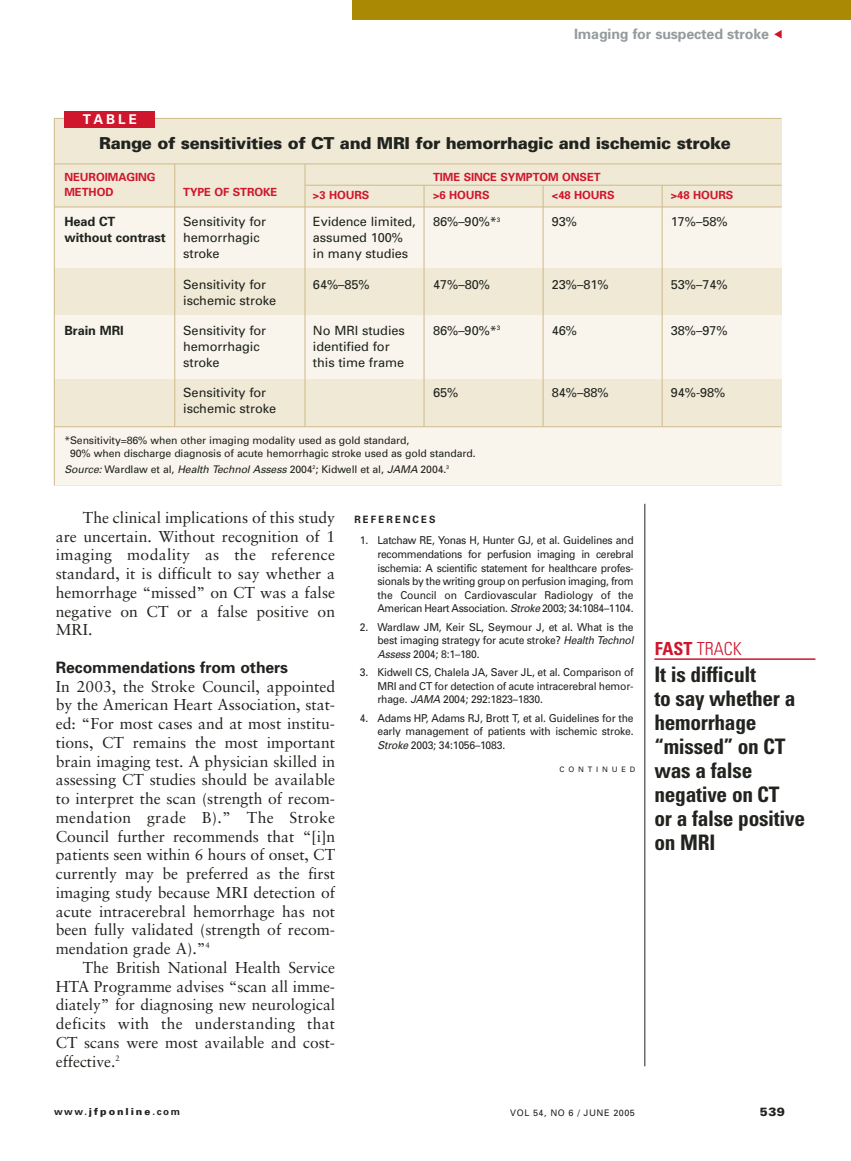
<style>
.page{position:relative;width:851px;height:1161px;background:#fff}
.page>*{position:absolute;margin:0;border:0;box-sizing:border-box;transform-origin:0 0}
.t1{font:700 condensed 21.3px/24px "Univers";letter-spacing:-.015em;color:#20231e}
.t2{font:300 condensed 18px "Univers";color:#cf162d}
.t3{font:900 16.5px "Univers";letter-spacing:-.02em;color:#20231e}
.t4{font:15.75px/18.8px "Sabon";color:#20231e;text-align:justify}
.t5{font:700 15.75px "Univers";letter-spacing:-.005em;color:#20231e}
.t6{font:700 14.25px "Univers";letter-spacing:-.01em;color:#959c9d}
.t7{font:700 13.5px "Univers";letter-spacing:.22em;color:#fff}
.t8{font:12.75px "Univers";letter-spacing:-.005em;color:#20231e}
.t9{font:700 12.75px "Univers";letter-spacing:-.005em;color:#20231e}
.t10{font:900 12px "Univers";color:#20231e}
.t11{font:700 11.25px "Univers";letter-spacing:-.005em;color:#cf162d}
.t12{font:10.8px/13.6px "Univers";letter-spacing:-.015em;color:#20231e;text-align:justify;scale:.95 1}
.t13{font:10.5px/13.5px "Univers";letter-spacing:-.01em;color:#20231e}
.t14{font:700 10.2px "Univers";letter-spacing:.22em;color:#20231e;scale:.95 1}
.t15{font:900 9.75px "Univers";letter-spacing:.2em;color:#20231e}
.t16{font:9px "Univers";letter-spacing:.055em;color:#20231e}
.t17{font:7.5px "Univers";letter-spacing:.5em;color:#20231e}
.s1{font-style:italic}
.s2{font-weight:700}
</style>
<div class="page">
<div style="left:352px;top:0;width:498px;height:20px;background:#aa8905"></div>
<hr style="left:644px;top:504px;width:1px;height:562px;background:#20231e">
<hr style="left:654px;top:658px;width:161px;height:2px;background:#cf162d">
<div style="left:54px;top:119px;width:727px;height:366px;background:#f0e9d6"></div>
<hr style="left:54px;top:118px;width:727px;height:1px;background:#cdba89">
<div style="left:65px;top:111px;width:90px;height:16px;background:#cf162d"></div>
<div style="left:54px;top:315px;width:727px;height:64px;background:#f9f5ec"></div>
<div style="left:54px;top:427px;width:727px;height:58px;background:#f9f5ec"></div>
<div style="left:54px;top:207px;width:727px;height:61px;background:#f9f5ec"></div>
<hr style="left:54px;top:207px;width:727px;height:1px;background:#cdba89">
<hr style="left:305px;top:185px;width:476px;height:1px;background:#cdba89">
<hr style="left:54px;top:426px;width:727px;height:1px;background:#cdba89">
<hr style="left:54px;top:164px;width:727px;height:1px;background:#cdba89">
<hr style="left:54px;top:118px;width:1px;height:367px;background:#cdba89">
<hr style="left:174px;top:164px;width:1px;height:263px;background:#cdba89">
<hr style="left:304px;top:164px;width:1px;height:263px;background:#cdba89">
<hr style="left:661px;top:185px;width:1px;height:242px;background:#cdba89">
<hr style="left:542px;top:185px;width:1px;height:242px;background:#cdba89">
<hr style="left:423px;top:185px;width:1px;height:242px;background:#cdba89">
<p class="t7" style="left:83px;top:114px;width:56px">TABLE</p>
<p class="t6" style="left:574px;top:29px;width:196px">Imaging for suspected stroke</p>
<p class="t3" style="left:99px;top:137px;width:633px">Range of sensitivities of CT and MRI for hemorrhagic and ischemic stroke</p>
<p class="t11" style="left:64px;top:173px;width:93px">NEUROIMAGING</p>
<p class="t11" style="left:433px;top:173px;width:169px">TIME SINCE SYMPTOM ONSET</p>
<p class="t11" style="left:64px;top:188px;width:51px">METHOD</p>
<p class="t11" style="left:183px;top:188px;width:96px">TYPE OF STROKE</p>
<p class="t11" style="left:313px;top:191px;width:58px">&gt;3 HOURS</p>
<p class="t11" style="left:433px;top:191px;width:58px">&gt;6 HOURS</p>
<p class="t11" style="left:552px;top:191px;width:64px">&lt;48 HOURS</p>
<p class="t11" style="left:670px;top:191px;width:64px">&gt;48 HOURS</p>
<p class="t9" style="left:64px;top:217px;width:52px">Head CT</p>
<p class="t8" style="left:183px;top:217px;width:84px">Sensitivity for</p>
<p class="t8" style="left:313px;top:217px;width:104px">Evidence limited,</p>
<p class="t8" style="left:433px;top:217px;width:69px">86%–90%*<sup>3</sup></p>
<p class="t8" style="left:552px;top:217px;width:27px">93%</p>
<p class="t8" style="left:670px;top:217px;width:58px">17%–58%</p>
<p class="t9" style="left:64px;top:233px;width:103px">without contrast</p>
<p class="t8" style="left:183px;top:233px;width:78px">hemorrhagic</p>
<p class="t8" style="left:313px;top:233px;width:92px">assumed 100%</p>
<p class="t8" style="left:183px;top:249px;width:38px">stroke</p>
<p class="t8" style="left:313px;top:249px;width:97px">in many studies</p>
<p class="t8" style="left:183px;top:279px;width:84px">Sensitivity for</p>
<p class="t8" style="left:313px;top:279px;width:58px">64%–85%</p>
<p class="t8" style="left:433px;top:279px;width:58px">47%–80%</p>
<p class="t8" style="left:552px;top:279px;width:58px">23%–81%</p>
<p class="t8" style="left:670px;top:279px;width:58px">53%–74%</p>
<p class="t8" style="left:183px;top:295px;width:94px">ischemic stroke</p>
<p class="t9" style="left:64px;top:326px;width:61px">Brain MRI</p>
<p class="t8" style="left:183px;top:326px;width:84px">Sensitivity for</p>
<p class="t8" style="left:313px;top:326px;width:93px">No MRI studies</p>
<p class="t8" style="left:433px;top:326px;width:69px">86%–90%*<sup>3</sup></p>
<p class="t8" style="left:552px;top:326px;width:27px">46%</p>
<p class="t8" style="left:670px;top:326px;width:58px">38%–97%</p>
<p class="t8" style="left:183px;top:342px;width:78px">hemorrhagic</p>
<p class="t8" style="left:313px;top:342px;width:78px">identified for</p>
<p class="t8" style="left:183px;top:358px;width:38px">stroke</p>
<p class="t8" style="left:313px;top:358px;width:93px">this time frame</p>
<p class="t8" style="left:183px;top:388px;width:84px">Sensitivity for</p>
<p class="t8" style="left:433px;top:388px;width:27px">65%</p>
<p class="t8" style="left:552px;top:388px;width:58px">84%–88%</p>
<p class="t8" style="left:670px;top:388px;width:56px">94%-98%</p>
<p class="t8" style="left:183px;top:404px;width:94px">ischemic stroke</p>
<p class="t13" style="left:70px;top:434px;width:407px;text-indent:-6px">*Sensitivity=86% when other imaging modality used as gold standard,<br>90% when discharge diagnosis of acute hemorrhagic stroke used as gold standard.</p>
<p class="t13" style="left:64px;top:464px;width:386px"><span class="s1">Source:</span> Wardlaw et al, <span class="s1">Health Technol Assess</span>2004<sup>2</sup>; Kidwell et al, <span class="s1">JAMA</span>2004.<sup>3</sup></p>
<p class="t4" style="left:56px;top:509px;width:281px;text-indent:27px">The clinical implications of this study are uncertain. Without recognition of 1 imaging modality as the reference standard, it is difficult to say whether a hemorrhage “missed” on CT was a false negative on CT or a false positive on MRI.</p>
<p class="t5" style="left:56px;top:661px;width:234px">Recommendations from others</p>
<p class="t4" style="left:56px;top:678px;width:281px">In 2003, the Stroke Council, appointed by the American Heart Association, stat&shy;ed: “For most cases and at most institu&shy;tions, CT remains the most important brain imaging test. A physician skilled in assessing CT studies should be available to interpret the scan (strength of recom&shy;mendation grade B).” The Stroke Council further recommends that “[i]n patients seen within 6 hours of onset, CT currently may be preferred as the first imaging study because MRI detection of acute intracerebral hemorrhage has not been fully validated (strength of recom&shy;mendation grade A).”<sup>4</sup></p>
<p class="t4" style="left:56px;top:959px;width:281px;text-indent:27px">The British National Health Service HTA Programme advises “scan all imme&shy;diately” for diagnosing new neurological deficits with the understanding that CT scans were most available and cost&shy;effective.<sup>2</sup></p>
<p class="t14" style="left:354px;top:515px;width:87px">REFERENCES</p>
<p class="t12" style="left:377px;top:535px;width:271px;text-indent:-17px">1. Latchaw RE, Yonas H, Hunter GJ, et al. Guidelines and recommendations for perfusion imaging in cerebral ischemia: A scientific statement for healthcare profes&shy;sionals by the writing group on perfusion imaging, from the Council on Cardiovascular Radiology of the American Heart Association. <span class="s1">Stroke</span>2003; 34:1084–1104.</p>
<p class="t12" style="left:377px;top:621px;width:273px;text-align:left;text-indent:-18px">2. Wardlaw JM, Keir SL, Seymour J, et al. What is the best imaging strategy for acute stroke? <span class="s1">Health Technol<br>Assess</span> 2004; 8:1–180.</p>
<p class="t12" style="left:377px;top:666px;width:271px;text-indent:-18px">3. Kidwell CS, Chalela JA, Saver JL, et al. Comparison of MRI and CT for detection of acute intracerebral hemor&shy;rhage. <span class="s1">JAMA</span> 2004; 292:1823–1830.</p>
<p class="t12" style="left:377px;top:712px;width:271px;text-indent:-18px">4. Adams HP, Adams RJ, Brott T, et al. Guidelines for the early management of patients with ischemic stroke.<br><span class="s1">Stroke</span> 2003; 34:1056–1083.</p>
<p class="t17" style="left:559px;top:767px;width:77px">CONTINUED</p>
<p class="t2" style="left:654px;top:642px;width:89px"><span class="s2">FAST</span> TRACK</p>
<h1 class="t1" style="left:654px;top:664px;width:152px">It is difficult<br>to say whether a hemorrhage “missed” on CT was a false negative on CT<br>or a false positive on MRI</h1>
<p class="t15" style="left:54px;top:1108px;width:127px"><span class="s2">www.</span>jfponline<span class="s2">.com</span></p>
<p class="t16" style="left:510px;top:1109px;width:126px">VOL 54, NO 6 / JUNE 2005</p>
<p class="t10" style="left:760px;top:1107px;width:26px">539</p>
</div>
